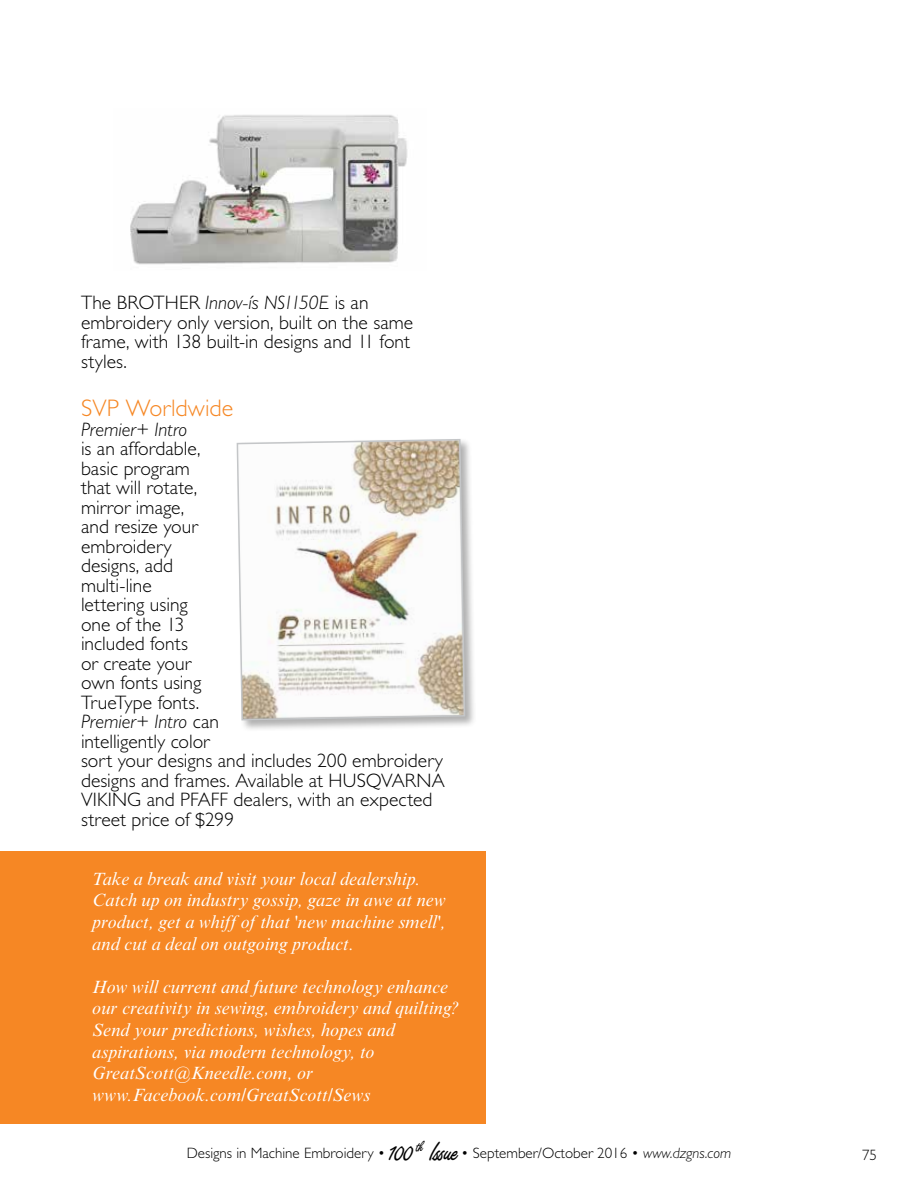
<style>
.page{position:relative;width:918px;height:1202px;background:#fff}
.page>*{position:absolute;margin:0;border:0;box-sizing:border-box;transform-origin:0 0}
.t1{font:300 24px "Gill Sans Std";letter-spacing:.005em;color:#f68724}
.t2{font:300 19.5px/19.5px "Gill Sans Std";color:#000}
.t3{font:italic 300 19.5px "Gill Sans Std";letter-spacing:-.005em;color:#000}
.t4{font:italic 18px/21.6px "Times New Roman MT Std";color:#fff}
.t5{font:300 15px "Gill Sans Std";color:#000}
.s1{font-style:italic}
.s2{font-family:"Arabella";font-weight:400;font-size:27px}
</style>
<div class="page">
<div style="left:0;top:850px;width:486px;height:273px;background:#f68724"></div>
<img style="left:130px;top:115px;width:278px;height:150px">
<div style="left:236px;top:438px;width:241px;height:294px;background:#000;opacity:.31"></div>
<svg style="left:236px;top:438px;width:230px;height:283px"></svg>
<p class="t2" style="left:81px;top:293px;width:334px">The BROTHER <span class="s1">Innov-ís NS1150E</span> is an embroidery only version, built on the same frame, with 138 built-in designs and 11 font styles.</p>
<p class="t1" style="left:81px;top:394px;width:154px">SVP Worldwide</p>
<p class="t3" style="left:81px;top:418px;width:108px">Premier+ Intro</p>
<p class="t2" style="left:81px;top:439px;width:365px">is an affordable,<br>basic program<br>that will rotate,<br>mirror image,<br>and resize your<br>embroidery<br>designs, add<br>multi-line<br>lettering using<br>one of the 13<br>included fonts<br>or create your<br>own fonts using<br>TrueType fonts.<br><span class="s1">Premier+ Intro</span> can<br>intelligently color<br>sort your designs and includes 200 embroidery designs and frames. Available at HUSQVARNA<br>VIKING and PFAFF dealers, with an expected street price of $299</p>
<p class="t4" style="left:92px;top:868px;width:355px">Take a break and visit your local dealership.<br>Catch up on industry gossip, gaze in awe at new product, get a whiff of that 'new machine smell', and cut a deal on outgoing product.</p>
<p class="t4" style="left:92px;top:976px;width:368px">How will current and future technology enhance our creativity in sewing, embroidery and quilting?<br>Send your predictions, wishes, hopes and aspirations, via modern technology, to GreatScott@Kneedle.com, or www.Facebook.com/GreatScott/Sews</p>
<p class="t5" style="left:187px;top:1144px;width:546px">Designs in Machine Embroidery • <span class="s2">100</span> <sup>th</sup> <span class="s2">Issue</span> • September/October 2016 • <span class="s1">www.dzgns.com</span></p>
<p class="t5" style="left:862px;top:1146px;width:16px">75</p>
</div>
